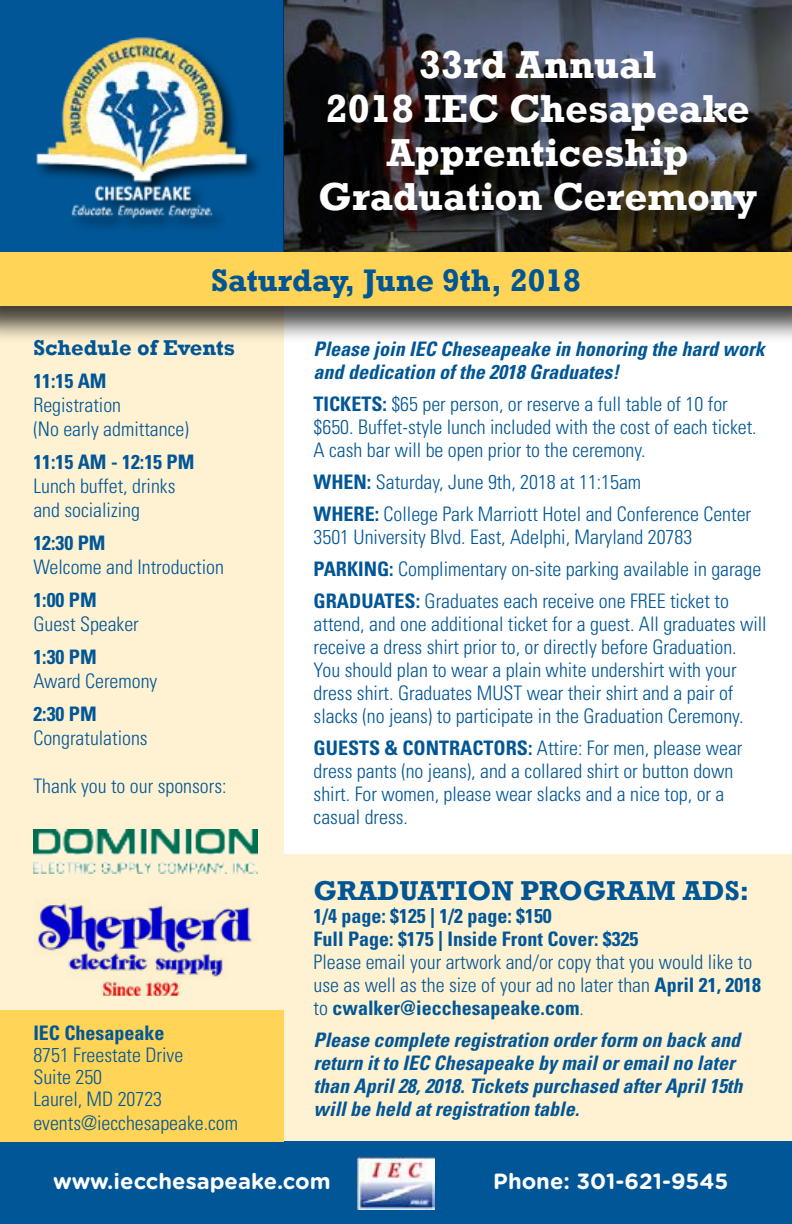
<style>
.page{position:relative;width:792px;height:1224px;background:#fff}
.page>*{position:absolute;margin:0;border:0;box-sizing:border-box;transform-origin:0 0}
.t1{font:700 40px/44px "Rockwell";color:#fff;text-align:center}
.t2{font:700 32px "Rockwell";color:#005695}
.t3{font:700 28px "Rockwell";color:#005695}
.t4{font:700 22px "Gotham Rounded";color:#fff}
.t5{font:700 22px "Rockwell";color:#005695}
.t6{font:300 condensed 20px/23px "Univers";color:#005696}
.t7{font:italic 700 condensed 20px/23px "Univers";color:#005696}
.t8{font:700 condensed 20px/23px "Univers";color:#005696}
.s1{font-weight:700}
</style>
<div class="page">
<div style="left:284px;top:854px;width:508px;height:288px;background:#fff2d2"></div>
<div style="left:0;top:302px;width:284px;height:853px;background:#fff2d2"></div>
<div style="left:0;top:0;width:284px;height:271px;background:#005696"></div>
<div style="left:35px;top:36px;width:228px;height:198px;background:#000;opacity:.75"></div>
<img style="left:36px;top:36px;width:221px;height:186px">
<div style="left:0;top:250px;width:792px;height:95px;background:#000;opacity:.75"></div>
<div style="left:0;top:252px;width:792px;height:54px;background:#ffd457"></div>
<div style="left:0;top:1142px;width:792px;height:82px;background:#005696"></div>
<img style="left:357px;top:1158px;width:78px;height:51px">
<img style="left:33px;top:829px;width:225px;height:44px">
<img style="left:33px;top:900px;width:220px;height:96px">
<svg style="left:284px;top:0;width:508px;height:252px;background:#3b404c"></svg>
<div style="left:323px;top:54px;width:458px;height:189px;background:#000;opacity:.75"></div>
<div style="left:0;top:1011px;width:284px;height:131px;background:#ffd457"></div>
<h1 class="t1" style="left:318px;top:46px;width:441px">33rd Annual<br>2018 IEC Chesapeake<br>Apprenticeship<br>Graduation Ceremony</h1>
<h2 class="t2" style="left:211px;top:269px;width:371px">Saturday, June 9th, 2018</h2>
<p class="t5" style="left:33px;top:340px;width:203px">Schedule of Events</p>
<p class="t8" style="left:33px;top:372px;width:75px">11:15 AM</p>
<p class="t6" style="left:33px;top:395px;width:157px;line-height:24px">Registration<br>(No early admittance)</p>
<p class="t8" style="left:33px;top:453px;width:162px">11:15 AM - 12:15 PM</p>
<p class="t6" style="left:33px;top:476px;width:144px;line-height:24px">Lunch buffet, drinks and socializing</p>
<p class="t8" style="left:33px;top:534px;width:74px">12:30 PM</p>
<p class="t6" style="left:33px;top:557px;width:192px">Welcome and Introduction</p>
<p class="t8" style="left:33px;top:591px;width:65px">1:00 PM</p>
<p class="t6" style="left:33px;top:614px;width:107px">Guest Speaker</p>
<p class="t8" style="left:33px;top:648px;width:65px">1:30 PM</p>
<p class="t6" style="left:33px;top:671px;width:126px">Award Ceremony</p>
<p class="t8" style="left:33px;top:705px;width:65px">2:30 PM</p>
<p class="t6" style="left:33px;top:728px;width:116px">Congratulations</p>
<p class="t6" style="left:33px;top:776px;width:195px">Thank you to our sponsors:</p>
<p class="t8" style="left:33px;top:1024px;width:133px">IEC Chesapeake</p>
<p class="t6" style="left:33px;top:1046px;width:151px;line-height:22px">8751 Freestate Drive<br>Suite 250<br>Laurel, MD 20723</p>
<p class="t6" style="left:33px;top:1113px;width:206px">events@iecchesapeake.com</p>
<p class="t7" style="left:314px;top:339px;width:453px">Please join IEC Cheseapeake in honoring the hard work and dedication of the 2018 Graduates!</p>
<p class="t6" style="left:314px;top:394px;width:445px"><span class="s1">TICKETS:</span> $65 per person, or reserve a full table of 10 for $650. Buffet-style lunch included with the cost of each ticket.<br>A cash bar will be open prior to the ceremony.</p>
<p class="t6" style="left:314px;top:467px;width:439px;line-height:32px"><span class="s1">WHEN:</span> Saturday, June 9th, 2018 at 11:15am<br><span class="s1">WHERE:</span> College Park Marriott Hotel and Conference Center</p>
<p class="t6" style="left:314px;top:522px;width:449px;line-height:32px">3501 University Blvd. East, Adelphi, Maryland 20783<br><span class="s1">PARKING:</span> Complimentary on-site parking available in garage<br><span class="s1">GRADUATES:</span> Graduates each receive one FREE ticket to</p>
<p class="t6" style="left:314px;top:614px;width:455px">attend, and one additional ticket for a guest. All graduates will receive a dress shirt prior to, or directly before Graduation.<br>You should plan to wear a plain white undershirt with your dress shirt. Graduates MUST wear their shirt and a pair of slacks (no jeans) to participate in the Graduation Ceremony.</p>
<p class="t6" style="left:314px;top:738px;width:430px"><span class="s1">GUESTS &amp; CONTRACTORS:</span> Attire: For men, please wear dress pants (no jeans), and a collared shirt or button down shirt. For women, please wear slacks and a nice top, or a casual dress.</p>
<h3 class="t3" style="left:314px;top:881px;width:437px">GRADUATION PROGRAM ADS:</h3>
<p class="t8" style="left:314px;top:906px;width:326px">1/4 page: $125 | 1/2 page: $150<br>Full Page: $175 | Inside Front Cover: $325</p>
<p class="t6" style="left:314px;top:952px;width:449px">Please email your artwork and/or copy that you would like to use as well as the size of your ad no later than <span class="s1">April 21, 2018 </span>to <span class="s1">cwalker@iecchesapeake.com</span>.</p>
<p class="t7" style="left:314px;top:1030px;width:430px">Please complete registration order form on back and return it to IEC Chesapeake by mail or email no later than April 28, 2018. Tickets purchased after April 15th will be held at registration table.</p>
<p class="t4" style="left:53px;top:1171px;width:279px">www.iecchesapeake.com</p>
<p class="t4" style="left:493px;top:1171px;width:237px">Phone: 301-621-9545</p>
</div>
